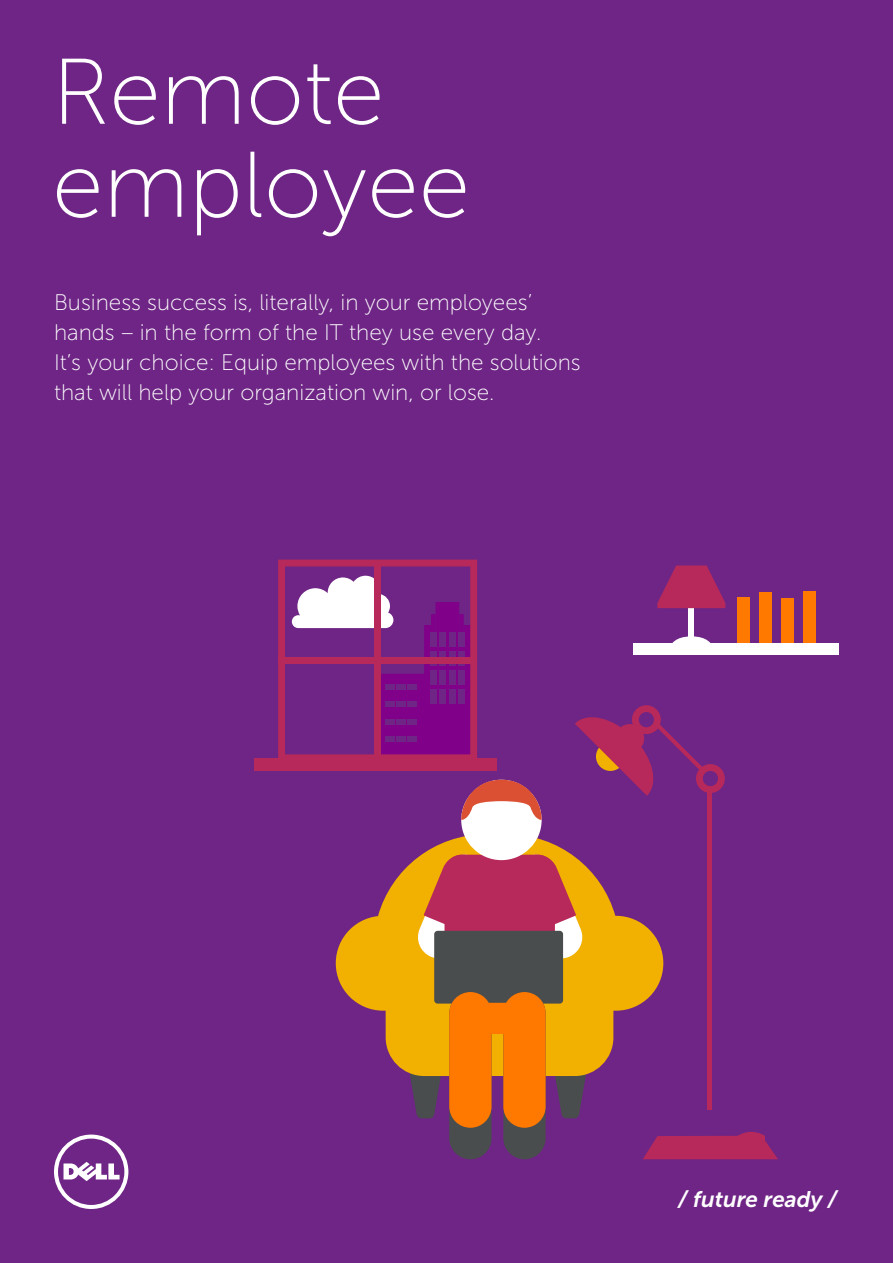
<style>
.page{position:relative;width:893px;height:1263px;background:#6e2585}
.page>*{position:absolute;margin:0;border:0;box-sizing:border-box;transform-origin:0 0}
.t1{font:93px/93px "Museo Sans For Dell 100";color:#fff}
.t2{font:22.5px/30px "Museo Sans For Dell 100";color:#fff}
.t3{font:italic 22.5px "Museo Sans For Dell 700";color:#fff}
</style>
<div class="page">
<svg style="left:54px;top:1134px;width:74px;height:75px"></svg>
<svg style="left:278px;top:560px;width:199px;height:198px"></svg>
<div style="left:278px;top:657px;width:196px;height:7px;background:#b7295a"></div>
<div style="left:374px;top:563px;width:7px;height:195px;background:#b7295a"></div>
<div style="left:255px;top:758px;width:242px;height:12px;background:#b7295a"></div>
<svg style="left:410px;top:1076px;width:31px;height:42px"></svg>
<svg style="left:555px;top:1076px;width:31px;height:42px"></svg>
<svg style="left:378px;top:834px;width:237px;height:82px"></svg>
<svg style="left:336px;top:916px;width:327px;height:160px;fill:#f2b000"></svg>
<div style="left:449px;top:992px;width:43px;height:167px;background:#4a4d4d;border-radius:21px"></div>
<svg style="left:415px;top:852px;width:66px;height:109px;background:#e6a246"></svg>
<div style="left:503px;top:992px;width:43px;height:167px;background:#4a4d4d;border-radius:21px"></div>
<svg style="left:522px;top:852px;width:63px;height:109px;background:#e3a04f"></svg>
<div style="left:444px;top:855px;width:111px;height:92px;background:#b7295a;border-radius:17px"></div>
<div style="left:434px;top:931px;width:129px;height:72px;background:#4a4d4d;border-radius:3px"></div>
<div style="left:449px;top:992px;width:43px;height:136px;background:#ff7800;border-radius:21px"></div>
<div style="left:503px;top:992px;width:43px;height:136px;background:#ff7800;border-radius:21px"></div>
<div style="left:453px;top:1003px;width:89px;height:31px;background:#ff7800;border-radius:3px"></div>
<div style="left:461px;top:780px;width:81px;height:80px;background:#fff;border-radius:50%"></div>
<svg style="left:461px;top:780px;width:81px;height:41px"></svg>
<div style="left:737px;top:597px;width:13px;height:50px;background:#ff7800"></div>
<div style="left:803px;top:592px;width:12px;height:55px;background:#ff7800"></div>
<div style="left:781px;top:598px;width:12px;height:49px;background:#ff7800"></div>
<div style="left:759px;top:593px;width:12px;height:54px;background:#ff7800"></div>
<div style="left:689px;top:601px;width:5px;height:40px;background:#fff"></div>
<svg style="left:671px;top:636px;width:40px;height:8px"></svg>
<svg style="left:657px;top:565px;width:68px;height:43px"></svg>
<div style="left:634px;top:644px;width:205px;height:11px;background:#fff"></div>
<div style="left:696px;top:764px;width:29px;height:29px;background:#b7295a;border-radius:50%"></div>
<div style="left:703px;top:771px;width:15px;height:15px;background:#6e2585;border-radius:50%"></div>
<div style="left:632px;top:705px;width:29px;height:29px;background:#b7295a;border-radius:50%"></div>
<hr style="left:707px;top:792px;width:4px;height:318px;background:#b7295a">
<svg style="left:575px;top:711px;width:134px;height:85px"></svg>
<svg style="left:643px;top:1132px;width:135px;height:27px"></svg>
<h1 class="t1" style="left:52px;top:46px;width:420px">Remote employee</h1>
<p class="t2" style="left:54px;top:287px;width:528px">Business success is, literally, in your employees’ hands – in the form of the IT they use every day.<br>It’s your choice: Equip employees with the solutions that will help your organization win, or lose.</p>
<p class="t3" style="left:678px;top:1186px;width:161px">/ future ready /</p>
</div>
